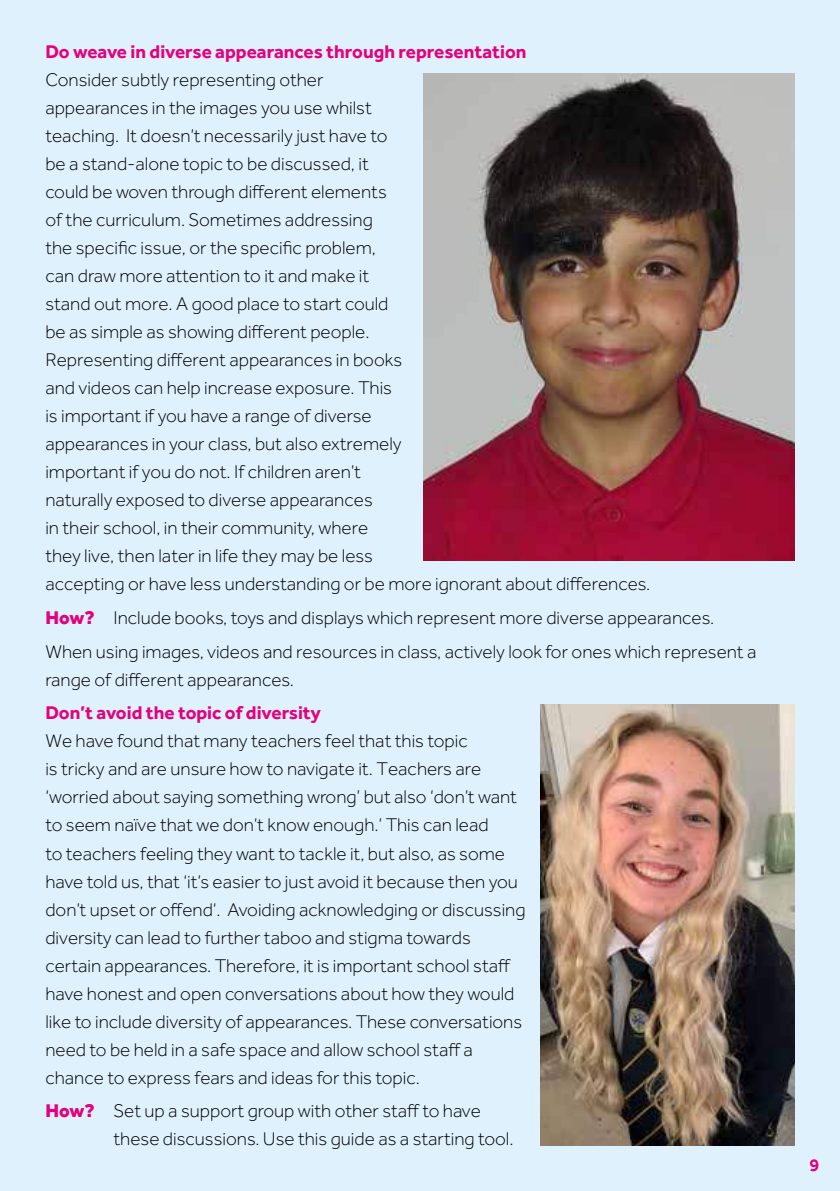
<style>
.page{position:relative;width:840px;height:1191px;background:#fff}
.page>*{position:absolute;margin:0;border:0;box-sizing:border-box;transform-origin:0 0}
.t1{font:300 19px/28px "Effra";color:#000}
.t2{font:700 19px "Effra";color:#e5007d}
.t3{font:700 18px "Effra";color:#e5007d}
.s1{font-weight:800;color:#e5007d}
</style>
<div class="page">
<div style="left:0;top:0;width:839px;height:1191px;background:#dff1fd"></div>
<img style="left:423px;top:74px;width:371px;height:486px">
<img style="left:540px;top:704px;width:254px;height:441px">
<p class="t2" style="left:45px;top:45px;width:482px">Do weave in diverse appearances through representation</p>
<p class="t1" style="left:45px;top:66px;width:606px">Consider subtly representing other<br>appearances in the images you use whilst<br>teaching. It doesn’t necessarily just have to<br>be a stand-alone topic to be discussed, it<br>could be woven through di昀昀erent elements<br>of the curriculum. Sometimes addressing<br>the speci昀椀c issue, or the speci昀椀c problem,<br>can draw more attention to it and make it<br>stand out more. A good place to start could<br>be as simple as showing di昀昀erent people.<br>Representing di昀昀erent appearances in books<br>and videos can help increase exposure. This<br>is important if you have a range of diverse<br>appearances in your class, but also extremely<br>important if you do not. If children aren’t<br>naturally exposed to diverse appearances<br>in their school, in their community, where<br>they live, then later in life they may be less<br>accepting or have less understanding or be more ignorant about di昀昀erences.</p>
<p class="t1" style="left:45px;top:601px;width:712px;line-height:33.6px"><span class="s1">How?</span> Include books, toys and displays which represent more diverse appearances.<br>When using images, videos and resources in class, actively look for ones which represent a</p>
<p class="t1" style="left:45px;top:665px;width:250px">range of di昀昀erent appearances.</p>
<p class="t2" style="left:45px;top:706px;width:277px">Don’t avoid the topic of diversity</p>
<p class="t1" style="left:45px;top:727px;width:481px">We have found that many teachers feel that this topic<br>is tricky and are unsure how to navigate it. Teachers are ‘worried about saying something wrong’ but also ‘don’t want to seem naïve that we don’t know enough.’ This can lead<br>to teachers feeling they want to tackle it, but also, as some have told us, that ‘it’s easier to just avoid it because then you don’t upset or o昀昀end’. Avoiding acknowledging or discussing diversity can lead to further taboo and stigma towards certain appearances. Therefore, it is important school sta昀昀have honest and open conversations about how they would like to include diversity of appearances. These conversations need to be held in a safe space and allow school sta昀昀 a chance to express fears and ideas for this topic.</p>
<p class="t1" style="left:113px;top:1097px;width:401px;text-indent:-68px"><span class="s1">How?</span> Set up a support group with other sta昀昀 to have these discussions. Use this guide as a starting tool.</p>
<p class="t3" style="left:809px;top:1158px;width:11px">9</p>
</div>
